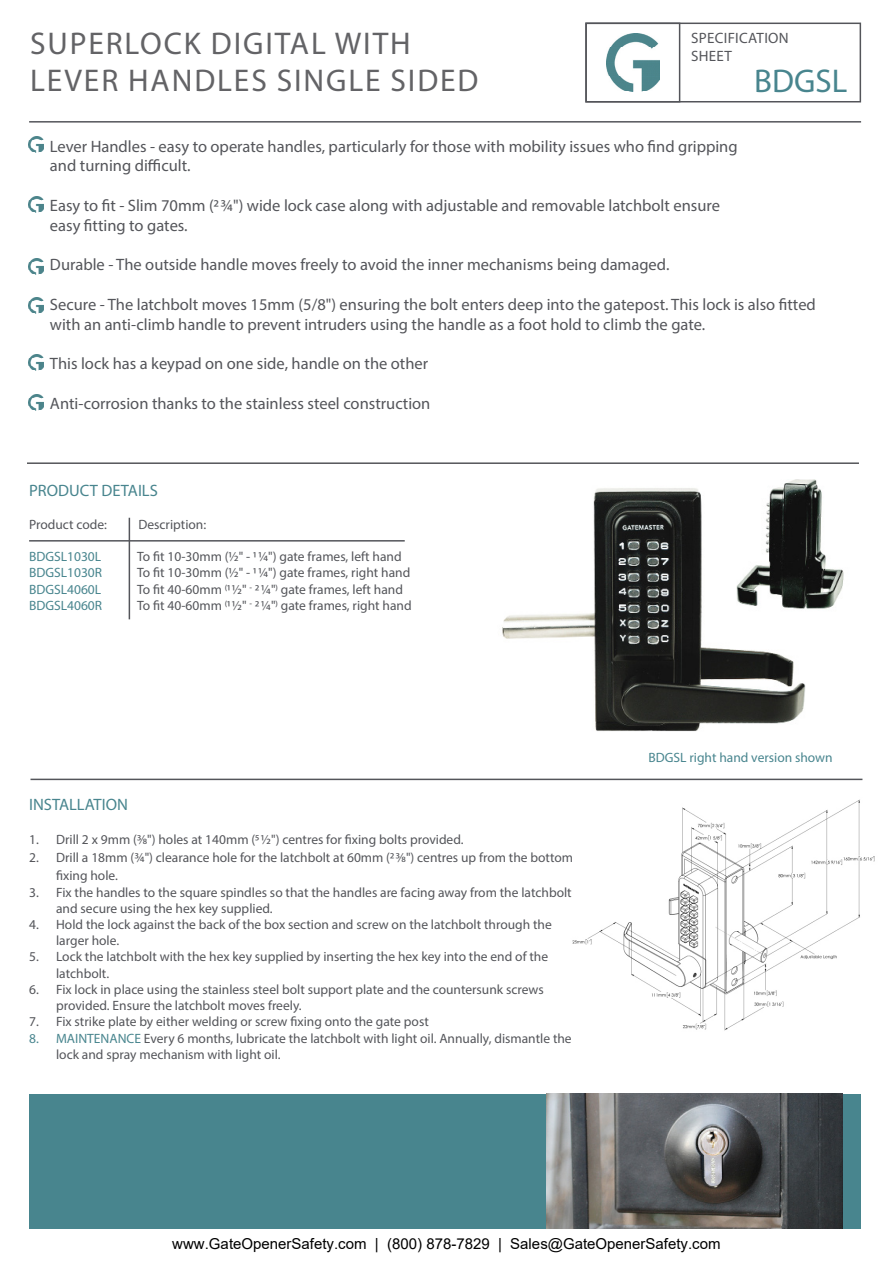
<style>
.page{position:relative;width:893px;height:1263px;background:#fff}
.page>*{position:absolute;margin:0;border:0;box-sizing:border-box;transform-origin:0 0}
.t1{font:33px "Myriad Pro";color:#48858e}
.t2{font:31.5px/37.8px "Myriad Pro";letter-spacing:.06em;color:#636366}
.t3{font:16.5px/19.8px "Myriad Pro";color:#54555a}
.t4{font:16.5px "Myriad Pro";color:#48858e}
.t5{font:15px "Arial";color:#000}
.t6{font:15px/18px "Myriad Pro";letter-spacing:.02em;color:#54555a}
.t7{font:13.5px/16.2px "Myriad Pro";color:#54555a}
.t8{font:13.5px "Myriad Pro";color:#48858e}
.s1{color:#48858e}
</style>
<div class="page">
<img style="left:572px;top:799px;width:303px;height:232px">
<hr style="left:29px;top:540px;width:376px;height:2px;background:#54555a">
<hr style="left:31px;top:779px;width:831px;height:1px;background:#54555a">
<hr style="left:29px;top:121px;width:832px;height:2px;background:#54555a">
<img style="left:29px;top:196px;width:14px;height:16px">
<img style="left:29px;top:298px;width:14px;height:16px">
<hr style="left:27px;top:462px;width:832px;height:2px;background:#54555a">
<img style="left:29px;top:137px;width:14px;height:16px">
<img style="left:29px;top:354px;width:14px;height:16px">
<hr style="left:129px;top:518px;width:1px;height:101px;background:#54555a">
<img style="left:29px;top:394px;width:14px;height:16px">
<div style="left:585px;top:23px;width:276px;height:79px;border:2px solid #54555a"></div>
<div style="left:585px;top:23px;width:95px;height:79px;border:2px solid #54555a"></div>
<img style="left:606px;top:33px;width:54px;height:59px">
<div style="left:30px;top:1094px;width:831px;height:134px;background:#48858e"></div>
<img style="left:546px;top:1094px;width:296px;height:134px">
<img style="left:28px;top:258px;width:15px;height:16px">
<img style="left:502px;top:479px;width:342px;height:252px">
<p class="t2" style="left:30px;top:24px;width:450px">SUPERLOCK DIGITAL WITH<br>LEVER HANDLES SINGLE SIDED</p>
<p class="t6" style="left:691px;top:29px;width:99px">SPECIFICATION<br>SHEET</p>
<p class="t1" style="left:754px;top:61px;width:95px">BDGSL</p>
<p class="t3" style="left:50px;top:136px;width:689px">Lever Handles - easy to operate handles, particularly for those with mobility issues who find gripping and turning difficult.</p>
<p class="t3" style="left:50px;top:195px;width:672px">Easy to fit - Slim 70mm (2 3/4") wide lock case along with adjustable and removable latchbolt ensure easy fitting to gates.</p>
<p class="t3" style="left:50px;top:255px;width:621px">Durable - The outside handle moves freely to avoid the inner mechanisms being damaged.</p>
<p class="t3" style="left:50px;top:294px;width:767px">Secure - The latchbolt moves 15mm (5/8") ensuring the bolt enters deep into the gatepost. This lock is also fitted with an anti-climb handle to prevent intruders using the handle as a foot hold to climb the gate.</p>
<p class="t3" style="left:50px;top:354px;width:380px">This lock has a keypad on one side, handle on the other</p>
<p class="t3" style="left:50px;top:393px;width:382px">Anti-corrosion thanks to the stainless steel construction</p>
<p class="t4" style="left:29px;top:481px;width:130px">PRODUCT DETAILS</p>
<p class="t7" style="left:29px;top:516px;width:79px">Product code:</p>
<p class="t7" style="left:138px;top:516px;width:69px">Description:</p>
<p class="t8" style="left:29px;top:548px;width:74px">BDGSL1030L</p>
<p class="t7" style="left:137px;top:548px;width:266px">To fit 10-30mm (1/2" - 1 1/4") gate frames, left hand</p>
<p class="t8" style="left:29px;top:565px;width:75px">BDGSL1030R</p>
<p class="t7" style="left:137px;top:565px;width:275px">To fit 10-30mm (1/2" - 1 1/4") gate frames, right hand</p>
<p class="t8" style="left:29px;top:581px;width:74px">BDGSL4060L</p>
<p class="t7" style="left:137px;top:581px;width:267px">To fit 40-60mm (1 1/2" - 2 1/4") gate frames, left hand</p>
<p class="t8" style="left:29px;top:597px;width:75px">BDGSL4060R</p>
<p class="t7" style="left:137px;top:597px;width:276px">To fit 40-60mm (1 1/2" - 2 1/4") gate frames, right hand</p>
<p class="t4" style="left:29px;top:794px;width:100px">INSTALLATION</p>
<p class="t7" style="left:29px;top:832px;width:436px">1. Drill 2 x 9mm (3/8") holes at 140mm (5 1/2") centres for fixing bolts provided.</p>
<p class="t7" style="left:56px;top:849px;width:518px;line-height:18px;text-indent:-27px">2. Drill a 18mm (3/4") clearance hole for the latchbolt at 60mm (2 3/8") centres up from the bottom fixing hole.</p>
<p class="t7" style="left:56px;top:884px;width:517px;text-indent:-27px">3. Fix the handles to the square spindles so that the handles are facing away from the latchbolt and secure using the hex key supplied.</p>
<p class="t7" style="left:56px;top:916px;width:497px;text-indent:-27px">4. Hold the lock against the back of the box section and screw on the latchbolt through the larger hole.</p>
<p class="t7" style="left:56px;top:949px;width:494px;text-indent:-27px">5. Lock the latchbolt with the hex key supplied by inserting the hex key into the end of the latchbolt.</p>
<p class="t7" style="left:56px;top:981px;width:489px;text-indent:-27px">6. Fix lock in place using the stainless steel bolt support plate and the countersunk screws provided. Ensure the latchbolt moves freely.</p>
<p class="t7" style="left:29px;top:1013px;width:401px">7. Fix strike plate by either welding or screw fixing onto the gate post</p>
<p class="t7" style="left:56px;top:1030px;width:517px;text-indent:-27px"><span class="s1">8. MAINTENANCE</span> Every 6 months, lubricate the latchbolt with light oil. Annually, dismantle the lock and spray mechanism with light oil.</p>
<p class="t8" style="left:648px;top:749px;width:186px">BDGSL right hand version shown</p>
<p class="t5" style="left:172px;top:1234px;width:550px">www.GateOpenerSafety.com | (800) 878-7829 | Sales@GateOpenerSafety.com</p>
</div>
